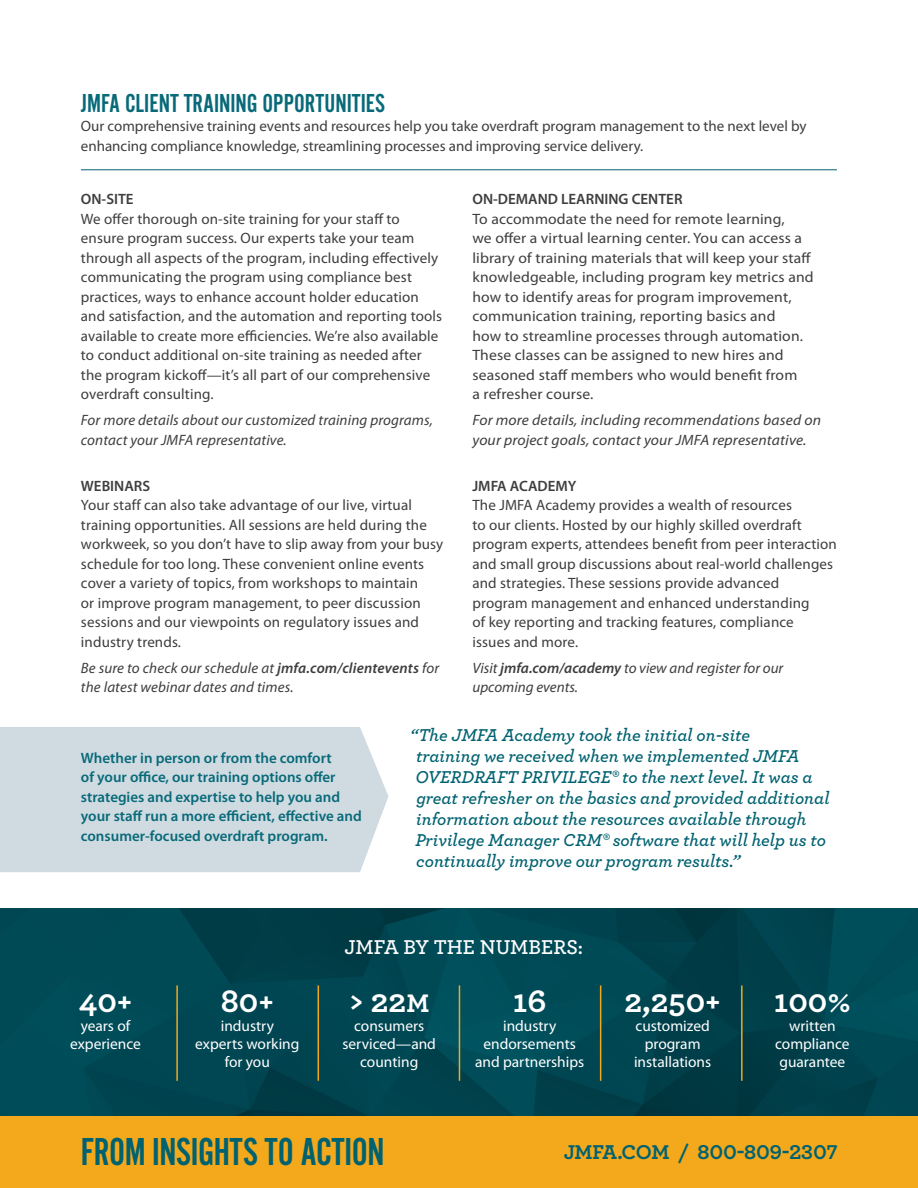
<style>
.page{position:relative;width:918px;height:1188px;background:#fff}
.page>*{position:absolute;margin:0;border:0;box-sizing:border-box;transform-origin:0 0}
.t1{font:40.5px "Alternate Got No 2 D";letter-spacing:-.01em;color:#006270}
.t2{font:700 33.6px "Archer";color:#fff}
.t3{font:27px "Alternate Got No 2 D";color:#086a79}
.t4{font:700 21px "Archer";letter-spacing:-.01em;color:#006270}
.t5{font:600 21px "Archer";color:#fff}
.t6{font:italic 600 18px/21px "Archer";color:#006270}
.t7{font:15.45px/18.1px "Myriad Pro";color:#fff;text-align:center}
.t8{font:15px/19.5px "Myriad Pro";letter-spacing:.01em;color:#3e3e3f}
.t9{font:15px/19.5px "Myriad Pro";letter-spacing:.01em;color:#3e3e3f;scale:1.04 1}
.t10{font:italic 15px/19.5px "Myriad Pro";letter-spacing:.01em;color:#3e3e3f}
.t11{font:600 15px/19.5px "Myriad Pro";color:#086a79}
.t12{font:italic 15px/19.5px "Myriad Pro";letter-spacing:.01em;color:#3e3e3f;scale:1.04 1}
.t13{font:600 15px "Myriad Pro";color:#3e3e3f}
.s1{font-weight:600}
.s2{font-size:26.55px}
</style>
<div class="page">
<div style="left:0;top:727px;width:388px;height:145px;background:#d0dbe1"></div>
<img style="left:0;top:909px;width:918px;height:208px">
<hr style="left:318px;top:985px;width:1px;height:96px;background:#f4a81c">
<hr style="left:459px;top:985px;width:1px;height:96px;background:#f4a81c">
<hr style="left:176px;top:985px;width:2px;height:96px;background:#f4a81c">
<hr style="left:600px;top:985px;width:1px;height:96px;background:#f4a81c">
<hr style="left:741px;top:985px;width:2px;height:96px;background:#f4a81c">
<div style="left:0;top:1117px;width:918px;height:71px;background:#f4a81c"></div>
<hr style="left:81px;top:169px;width:756px;height:1px;background:#006270">
<h3 class="t3" style="left:81px;top:89px;width:306px">JMFA CLIENT TRAINING OPPORTUNITIES</h3>
<p class="t8" style="left:81px;top:117px;width:727px">Our comprehensive training events and resources help you take overdraft program management to the next level by enhancing compliance knowledge, streamlining processes and improving service delivery.</p>
<p class="t13" style="left:81px;top:191px;width:54px">ON-SITE</p>
<p class="t8" style="left:81px;top:209px;width:363px">We offer thorough on-site training for your staff to ensure program success. Our experts take your team through all aspects of the program, including effectively communicating the program using compliance best practices, ways to enhance account holder education and satisfaction, and the automation and reporting tools available to create more efficiencies. We’re also available to conduct additional on-site training as needed after the program kickoff—it’s all part of our comprehensive overdraft consulting.</p>
<p class="t10" style="left:81px;top:411px;width:354px">For more details about our customized training programs, contact your JMFA representative.</p>
<p class="t13" style="left:81px;top:477px;width:71px">WEBINARS</p>
<p class="t8" style="left:81px;top:496px;width:364px">Your staff can also take advantage of our live, virtual training opportunities. All sessions are held during the workweek, so you don’t have to slip away from your busy schedule for too long. These convenient online events cover a variety of topics, from workshops to maintain<br>or improve program management, to peer discussion sessions and our viewpoints on regulatory issues and industry trends.</p>
<p class="t10" style="left:81px;top:659px;width:360px">Be sure to check our schedule at <span class="s1">jmfa.com/clientevents</span> for the latest webinar dates and times.</p>
<p class="t13" style="left:472px;top:191px;width:212px">ON-DEMAND LEARNING CENTER</p>
<p class="t9" style="left:472px;top:209px;width:330px">To accommodate the need for remote learning,<br>we offer a virtual learning center. You can access a library of training materials that will keep your staff knowledgeable, including program key metrics and how to identify areas for program improvement, communication training, reporting basics and<br>how to streamline processes through automation.<br>These classes can be assigned to new hires and seasoned staff members who would benefit from<br>a refresher course.</p>
<p class="t12" style="left:472px;top:411px;width:337px">For more details, including recommendations based on your project goals, contact your JMFA representative.</p>
<p class="t13" style="left:472px;top:477px;width:106px">JMFA ACADEMY</p>
<p class="t8" style="left:472px;top:496px;width:366px">The JMFA Academy provides a wealth of resources<br>to our clients. Hosted by our highly skilled overdraft program experts, attendees benefit from peer interaction and small group discussions about real-world challenges and strategies. These sessions provide advanced program management and enhanced understanding<br>of key reporting and tracking features, compliance<br>issues and more.</p>
<p class="t10" style="left:472px;top:659px;width:312px">Visit <span class="s1">jmfa.com/academy</span> to view and register for our upcoming events.</p>
<p class="t11" style="left:81px;top:748px;width:282px">Whether in person or from the comfort<br>of your office, our training options offer strategies and expertise to help you and your staff run a more efficient, effective and consumer-focused overdraft program.</p>
<p class="t6" style="left:410px;top:724px;width:421px">“The JMFA Academy took the initial on-site<br>training we received when we implemented JMFA OVERDRAFT PRIVILEGE® to the next level. It was a great refresher on the basics and provided additional information about the resources available through Privilege Manager CRM® software that will help us to continually improve our program results.”</p>
<h2 class="t2" style="left:78px;top:975px;width:56px">40+</h2>
<p class="t7" style="left:70px;top:1017px;width:72px">years of experience</p>
<h2 class="t2" style="left:221px;top:975px;width:55px">80+</h2>
<p class="t7" style="left:195px;top:1017px;width:106px">industry experts working for you</p>
<h3 class="t5" style="left:344px;top:931px;width:240px">JMFA BY THE NUMBERS:</h3>
<h2 class="t2" style="left:349px;top:975px;width:82px">&gt; 22<span class="s2">M</span></h2>
<p class="t7" style="left:342px;top:1017px;width:95px">consumers serviced—and counting</p>
<h2 class="t2" style="left:513px;top:975px;width:35px">16</h2>
<p class="t7" style="left:475px;top:1017px;width:111px">industry endorsements and partnerships</p>
<h2 class="t2" style="left:624px;top:975px;width:98px">2,250+</h2>
<p class="t7" style="left:634px;top:1017px;width:79px">customized program installations</p>
<h2 class="t2" style="left:774px;top:975px;width:79px">100%</h2>
<p class="t7" style="left:775px;top:1017px;width:76px">written compliance guarantee</p>
<h1 class="t1" style="left:81px;top:1131px;width:305px">FROM INSIGHTS TO ACTION</h1>
<h3 class="t4" style="left:564px;top:1135px;width:275px">JMFA.COM / 800-809-2307</h3>
</div>
